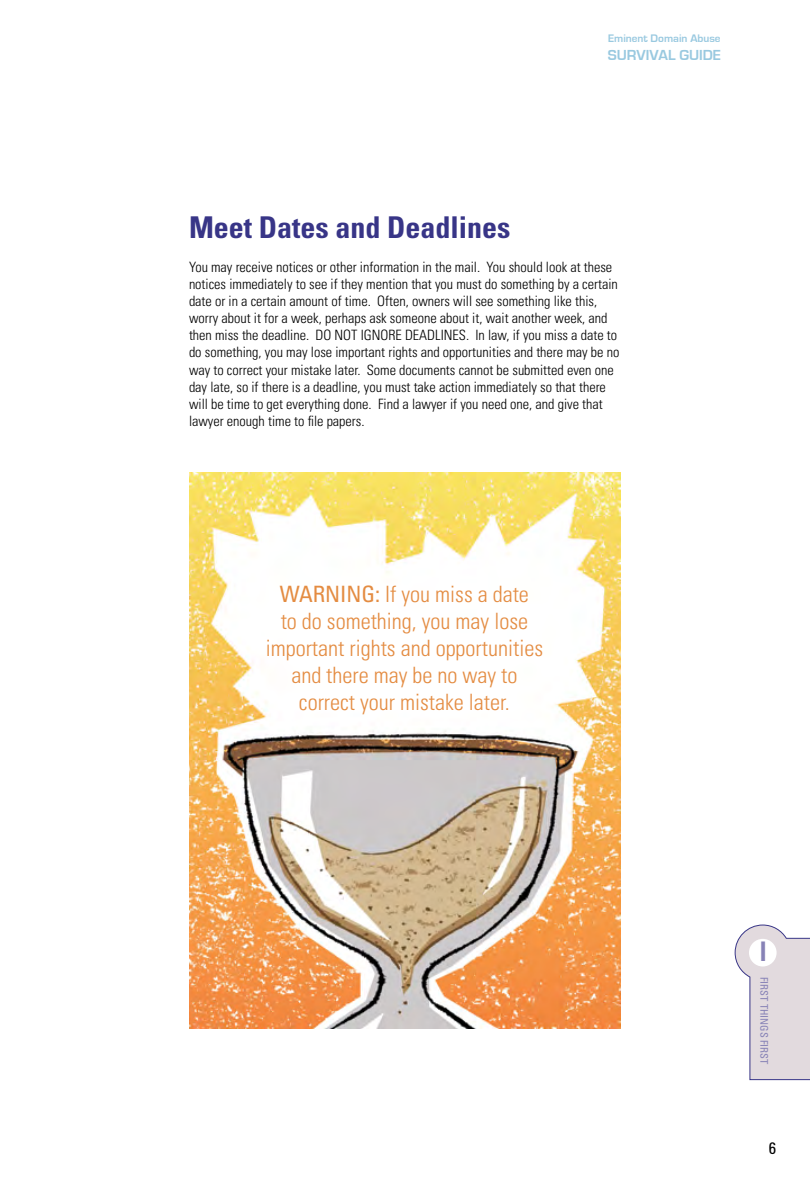
<style>
.page{position:relative;width:810px;height:1188px;background:#fff}
.page>*{position:absolute;margin:0;border:0;box-sizing:border-box;transform-origin:0 0}
.t1{font:700 condensed 30px "Univers LT Pro";color:#383587}
.t2{font:700 27px "Trade Gothic LT Std";color:#8782b6}
.t3{font:300 condensed 22.5px/27px "Univers LT Pro";color:#e48c42;text-align:center}
.t4{font:condensed 16.5px "Univers LT Pro";color:#000}
.t5{font:700 15px "Eurostile";color:#99c9e0}
.t6{font:300 condensed 14.25px/17.1px "Univers LT Pro";color:#000}
.t7{font:700 11.25px "Eurostile";color:#99c9e0}
.t8{font:condensed 10.5px "Univers LT Pro";color:#8782b6}
.s1{font-weight:400}
</style>
<div class="page">
<img style="left:189px;top:472px;width:432px;height:556px">
<svg style="left:734px;top:924px;width:76px;height:156px"></svg>
<div style="left:749px;top:939px;width:28px;height:28px;background:#fff;border-radius:50%"></div>
<p class="t7" style="left:608px;top:32px;width:114px">Eminent Domain Abuse</p>
<p class="t5" style="left:608px;top:47px;width:115px">SURVIVAL GUIDE</p>
<h1 class="t1" style="left:189px;top:209px;width:323px">Meet Dates and Deadlines</h1>
<p class="t6" style="left:189px;top:258px;width:432px">You may receive notices or other information in the mail. You should look at these notices immediately to see if they mention that you must do something by a certain date or in a certain amount of time. Often, owners will see something like this, worry about it for a week, perhaps ask someone about it, wait another week, and then miss the deadline. DO NOT IGNORE DEADLINES. In law, if you miss a date to do something, you may lose important rights and opportunities and there may be no way to correct your mistake later. Some documents cannot be submitted even one day late, so if there is a deadline, you must take action immediately so that there will be time to get everything done. Find a lawyer if you need one, and give that lawyer enough time to file papers.</p>
<h3 class="t3" style="left:266px;top:579px;width:279px"><span class="s1">WARNING:</span> If you miss a date<br>to do something, you may lose important rights and opportunities and there may be no way to correct your mistake later.</h3>
<h2 class="t2" style="left:759px;top:935px;width:9px">I</h2>
<p class="t8" style="left:771px;top:977px;width:89px;rotate:90deg">FIRST THINGS FIRST</p>
<p class="t4" style="left:769px;top:1138px;width:9px">6</p>
</div>
